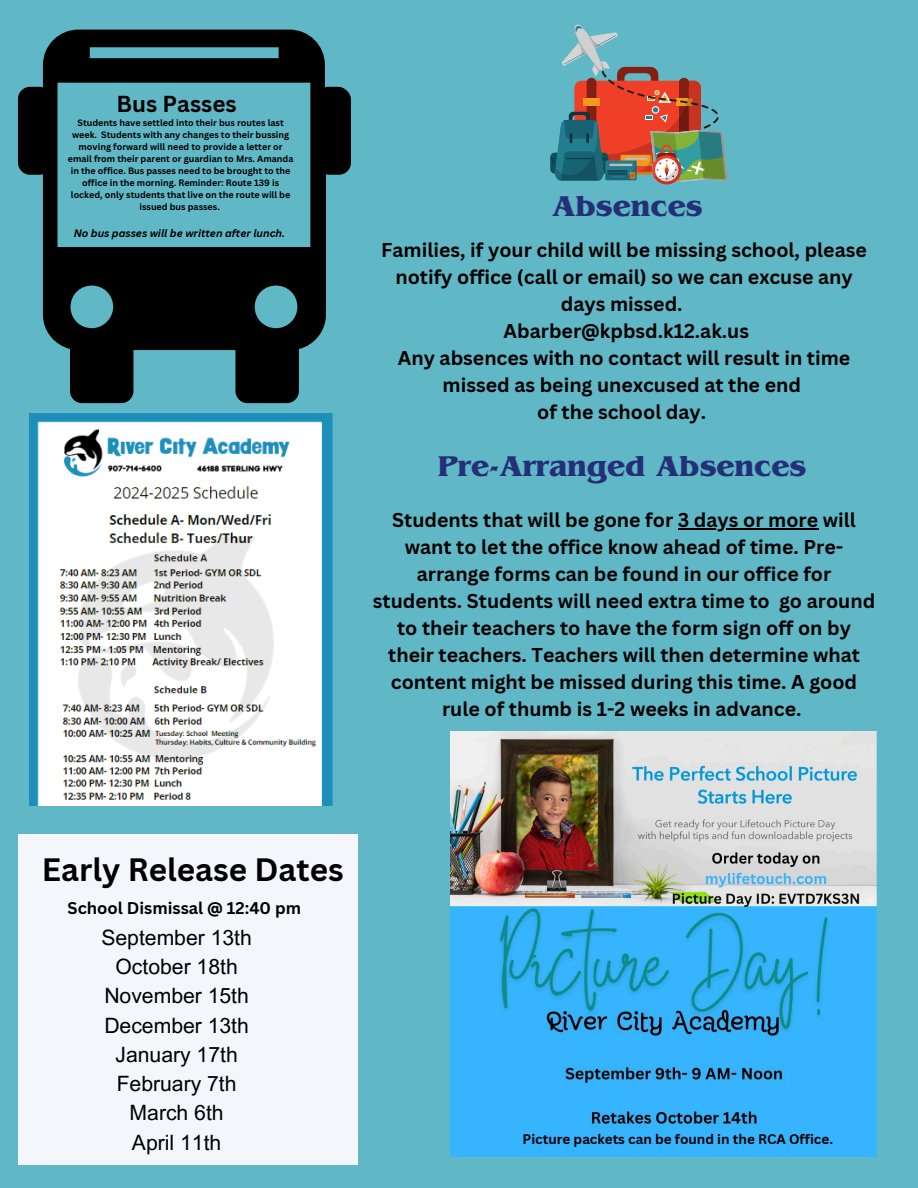
<style>
.page{position:relative;width:918px;height:1188px;background:#60b7c6}
.page>*{position:absolute;margin:0;border:0;box-sizing:border-box;transform-origin:0 0}
.t1{font:700 31.5px "Canva Sans";color:#000}
.t2{font:700 30px "Benguiat Pro ITC";color:#242f77}
.t3{font:700 22.5px "Canva Sans";color:#000}
.t4{font:21.15px/29.2px "Arial MT Pro";color:#000;text-align:center}
.t5{font:700 19.5px/27px "Canva Sans";color:#000;text-align:center}
.t6{font:700 16.5px "Canva Sans";color:#000}
.t7{font:700 13.5px "Canva Sans";color:#000}
.t8{font:italic 700 10.5px "Canva Sans";color:#000}
.t9{font:700 9px/12px "Canva Sans";color:#000;text-align:center}
</style>
<div class="page">
<div style="left:18px;top:834px;width:339px;height:330px;background:#f4f6fc"></div>
<img style="left:30px;top:414px;width:302px;height:391px">
<img style="left:451px;top:732px;width:425px;height:425px">
<svg style="left:18px;top:30px;width:333px;height:373px;background:#366770"></svg>
<svg style="left:550px;top:23px;width:178px;height:162px;background:#808984"></svg>
<hr style="left:678px;top:528px;width:140px;height:1px;background:#000">
<h1 class="t3" style="left:116px;top:88px;width:122px">Bus Passes</h1>
<h4 class="t9" style="left:68px;top:116px;width:227px">Students have settled into their bus routes last week. Students with any changes to their bussing moving forward will need to provide a letter or email from their parent or guardian to Mrs. Amanda in the office. Bus passes need to be brought to the office in the morning. Reminder: Route 139 is locked, only students that live on the route will be issued bus passes.</h4>
<h4 class="t8" style="left:74px;top:226px;width:213px">No bus passes will be written after lunch.</h4>
<p class="t2" style="left:552px;top:195px;width:152px">Absences</p>
<p class="t5" style="left:381px;top:236px;width:487px">Families, if your child will be missing school, please notify office (call or email) so we can excuse any days missed.<br>Abarber@kpbsd.k12.ak.us<br>Any absences with no contact will result in time missed as being unexcused at the end<br>of the school day.</p>
<h5 class="t2" style="left:438px;top:456px;width:370px">Pre-Arranged Absences</h5>
<h6 class="t5" style="left:392px;top:506px;width:465px">Students that will be gone for 3 days or more will</h6>
<h1 class="t5" style="left:373px;top:533px;width:504px">want to let the office know ahead of time. Pre&shy;arrange forms can be found in our office for students. Students will need extra time to go around to their teachers to have the form sign off on by their teachers. Teachers will then determine what content might be missed during this time. A good rule of thumb is 1-2 weeks in advance.</h1>
<p class="t1" style="left:42px;top:847px;width:303px">Early Release Dates</p>
<p class="t6" style="left:68px;top:897px;width:235px">School Dismissal @ 12:40 pm</p>
<h2 class="t4" style="left:101px;top:926px;width:152px">September 13th<br>October 18th<br>November 15th<br>December 13th<br>January 17th<br>February 7th<br>March 6th<br>April 11th</h2>
<h1 class="t7" style="left:523px;top:1130px;width:312px">Picture packets can be found in the RCA Office.</h1>
</div>
